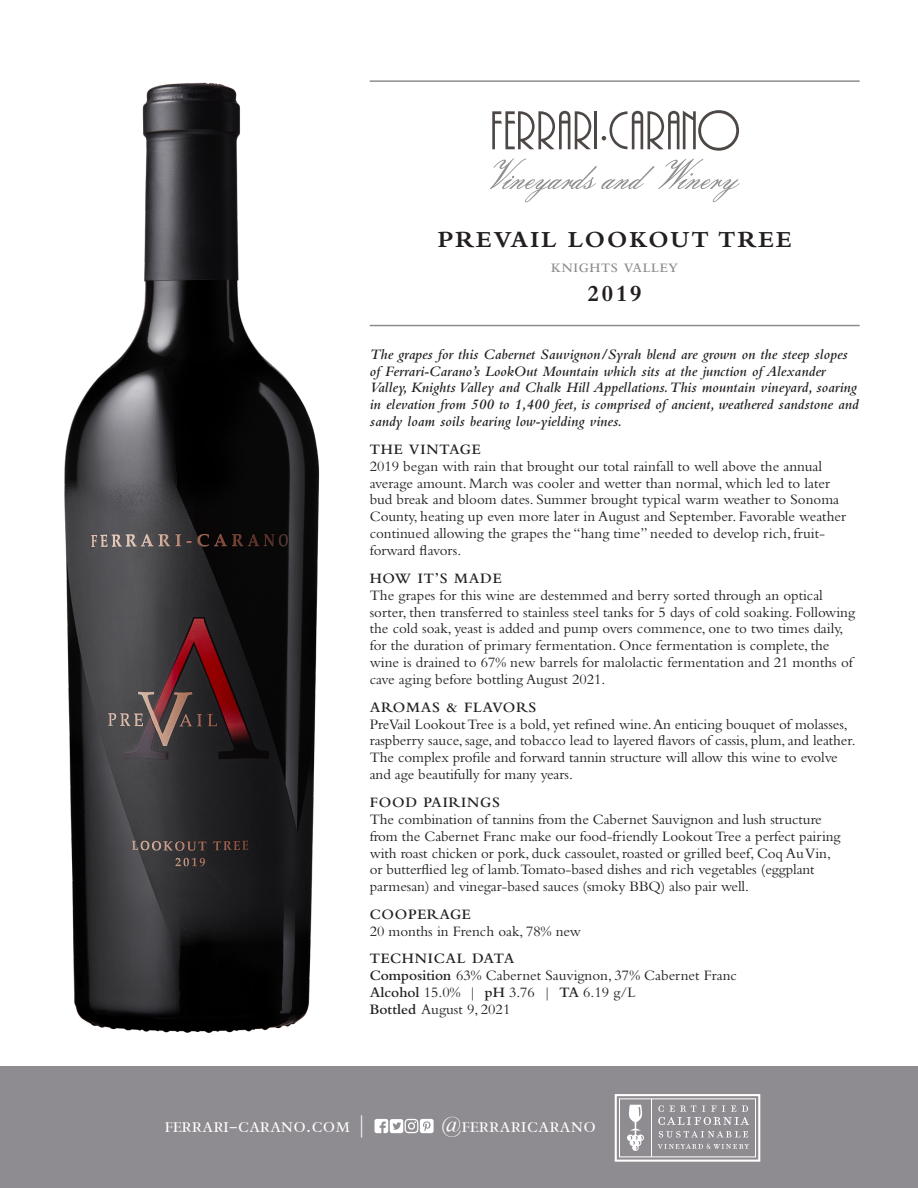
<style>
.page{position:relative;width:918px;height:1188px;background:#fff}
.page>*{position:absolute;margin:0;border:0;box-sizing:border-box;transform-origin:0 0}
.t1{font:700 24px "Bembo Std";letter-spacing:.09em;color:#231f20}
.t2{font:22.2px "Bembo Small Caps&Oldstyle Figures";color:#fff}
.t3{font:15px/16.8px "Bembo Std";color:#231f20}
.t4{font:italic 600 15px/16.8px "Bembo Std";letter-spacing:.005em;color:#231f20}
.t5{font:600 15px "Bembo MT Pro";letter-spacing:.05em;color:#231f20}
.t6{font:600 13.5px "Bembo MT Pro";letter-spacing:.05em;color:#8e8c90}
.s1{font-family:"Bembo MT Pro";font-weight:600}
</style>
<div class="page">
<div style="left:0;top:1067px;width:918px;height:121px;background:#8e8c90"></div>
<svg style="left:374px;top:1119px;width:60px;height:14px"></svg>
<hr style="left:370px;top:80px;width:490px;height:2px;background:#8e8c90">
<hr style="left:370px;top:325px;width:490px;height:1px;background:#8e8c90">
<img style="left:64px;top:82px;width:256px;height:951px">
<svg style="left:492px;top:111px;width:99px;height:38px"></svg>
<hr style="left:594px;top:111px;width:3px;height:38px;background:#4d4846">
<svg style="left:602px;top:110px;width:137px;height:41px"></svg>
<svg style="left:490px;top:158px;width:250px;height:44px"></svg>
<svg style="left:615px;top:1094px;width:145px;height:68px"></svg>
<p class="t1" style="left:438px;top:226px;width:356px">PREVAIL LOOKOUT TREE</p>
<p class="t6" style="left:551px;top:261px;width:128px">KNIGHTS VALLEY</p>
<p class="t1" style="left:587px;top:280px;width:56px">2019</p>
<p class="t4" style="left:370px;top:346px;width:491px">The grapes for this Cabernet Sauvignon/Syrah blend are grown on the steep slopes of Ferrari-Carano’s LookOut Mountain which sits at the junction of Alexander Valley, Knights Valley and Chalk Hill Appellations. This mountain vineyard, soaring in elevation from 500 to 1,400 feet, is comprised of ancient, weathered sandstone and sandy loam soils bearing low-yielding vines.</p>
<p class="t5" style="left:370px;top:441px;width:112px">THE VINTAGE</p>
<p class="t3" style="left:370px;top:457px;width:478px">2019 began with rain that brought our total rainfall to well above the annual average amount. March was cooler and wetter than normal, which led to later bud break and bloom dates. Summer brought typical warm weather to Sonoma County, heating up even more later in August and September. Favorable weather continued allowing the grapes the “hang time” needed to develop rich, fruit&shy;forward flavors.</p>
<p class="t5" style="left:370px;top:570px;width:133px">HOW IT’S MADE</p>
<p class="t3" style="left:370px;top:586px;width:487px">The grapes for this wine are destemmed and berry sorted through an optical sorter, then transferred to stainless steel tanks for 5 days of cold soaking. Following the cold soak, yeast is added and pump overs commence, one to two times daily, for the duration of primary fermentation. Once fermentation is complete, the wine is drained to 67% new barrels for malolactic fermentation and 21 months of cave aging before bottling August 2021.</p>
<p class="t5" style="left:370px;top:699px;width:168px">AROMAS &amp; FLAVORS</p>
<p class="t3" style="left:370px;top:715px;width:487px">PreVail Lookout Tree is a bold, yet refined wine. An enticing bouquet of molasses, raspberry sauce, sage, and tobacco lead to layered flavors of cassis, plum, and leather.<br>The complex profile and forward tannin structure will allow this wine to evolve and age beautifully for many years.</p>
<p class="t5" style="left:370px;top:794px;width:132px">FOOD PAIRINGS</p>
<p class="t3" style="left:370px;top:810px;width:472px">The combination of tannins from the Cabernet Sauvignon and lush structure from the Cabernet Franc make our food-friendly Lookout Tree a perfect pairing with roast chicken or pork, duck cassoulet, roasted or grilled beef, Coq Au Vin, or butterflied leg of lamb.Tomato-based dishes and rich vegetables (eggplant parmesan) and vinegar-based sauces (smoky BBQ) also pair well.</p>
<p class="t5" style="left:370px;top:906px;width:102px">COOPERAGE</p>
<p class="t3" style="left:370px;top:922px;width:213px">20 months in French oak, 78% new</p>
<p class="t5" style="left:370px;top:950px;width:146px">TECHNICAL DATA</p>
<p class="t3" style="left:370px;top:967px;width:369px"><span class="s1">Composition</span> 63% Cabernet Sauvignon, 37% Cabernet Franc</p>
<p class="t3" style="left:370px;top:984px;width:267px"><span class="s1">Alcohol</span> 15.0% | <span class="s1">pH</span> 3.76 | <span class="s1">TA</span> 6.19 g/L</p>
<p class="t3" style="left:370px;top:1001px;width:142px"><span class="s1">Bottled</span> August 9, 2021</p>
<h2 class="t2" style="left:165px;top:1113px;width:204px">ferrari-carano.com |</h2>
<h2 class="t2" style="left:441px;top:1113px;width:156px">@ferraricarano</h2>
</div>
